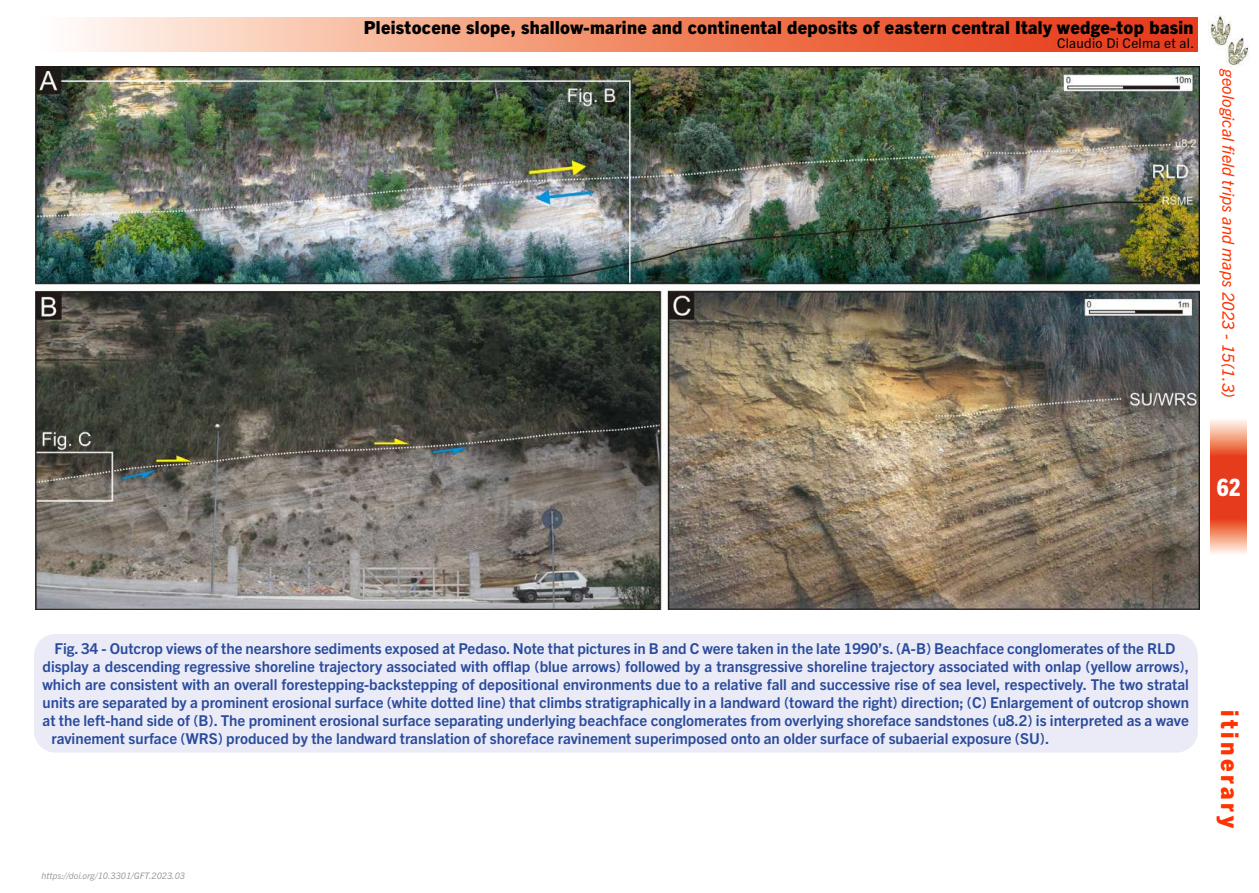
<style>
.page{position:relative;width:1259px;height:893px;background:#fff}
.page>*{position:absolute;margin:0;border:0;box-sizing:border-box;transform-origin:0 0}
.t1{font:800 24px "Trade Gothic Next LT Pro";letter-spacing:.15em;color:#ff3200}
.t2{font:800 condensed 24px "Trade Gothic Next LT Pro";color:#fff}
.t3{font:800 18px "Trade Gothic Next LT Pro";letter-spacing:.02em;color:#000}
.t4{font:italic 16.5px "Trade Gothic Next LT Pro";letter-spacing:.01em;color:#ff3200}
.t5{font:700 15px "Trade Gothic Next LT Pro";color:#2a4b9b}
.t6{font:13.5px "Trade Gothic Next LT Pro";letter-spacing:.02em;color:#000}
.t7{font:italic 9px "Trade Gothic Next LT Pro";color:#9d9d9c}
</style>
<div class="page">
<img style="left:1208px;top:16px;width:41px;height:51px">
<svg style="left:73px;top:17px;width:1124px;height:34px;background:#f18d6f"></svg>
<svg style="left:1210px;top:420px;width:37px;height:134px;background:#ed6f52"></svg>
<img style="left:36px;top:67px;width:1163px;height:543px">
<div style="left:34px;top:634px;width:1163px;height:119px;background:#eaebf7;border-radius:21px"></div>
<p class="t3" style="left:364px;top:15px;width:831px">Pleistocene slope, shallow-marine and continental deposits of eastern central Italy wedge-top basin</p>
<p class="t6" style="left:1057px;top:33px;width:139px">Claudio Di Celma et al.</p>
<p class="t4" style="left:1240px;top:69px;width:331px;rotate:90deg">geological field trips and maps 2023 - 15(1.3)</p>
<h1 class="t2" style="left:1216px;top:471px;width:25px">62</h1>
<p class="t5" style="left:55px;top:638px;width:1122px">Fig. 34 - Outcrop views of the nearshore sediments exposed at Pedaso. Note that pictures in B and C were taken in the late 1990’s. (A-B) Beachface conglomerates of the RLD</p>
<p class="t5" style="left:43px;top:656px;width:1148px">display a descending regressive shoreline trajectory associated with offlap (blue arrows) followed by a transgressive shoreline trajectory associated with onlap (yellow arrows),</p>
<p class="t5" style="left:43px;top:674px;width:1148px">which are consistent with an overall forestepping-backstepping of depositional environments due to a relative fall and successive rise of sea level, respectively. The two stratal</p>
<p class="t5" style="left:43px;top:692px;width:1148px">units are separated by a prominent erosional surface (white dotted line) that climbs stratigraphically in a landward (toward the right) direction; (C) Enlargement of outcrop shown</p>
<p class="t5" style="left:43px;top:710px;width:1147px">at the left-hand side of (B). The prominent erosional surface separating underlying beachface conglomerates from overlying shoreface sandstones (u8.2) is interpreted as a wave</p>
<p class="t5" style="left:52px;top:728px;width:999px">ravinement surface (WRS) produced by the landward translation of shoreface ravinement superimposed onto an older surface of subaerial exposure (SU).</p>
<p class="t7" style="left:41px;top:870px;width:145px">https://doi.org/10.3301/GFT.2023.03</p>
<h1 class="t1" style="left:1246px;top:710px;width:121px;rotate:90deg">itinerary</h1>
</div>
